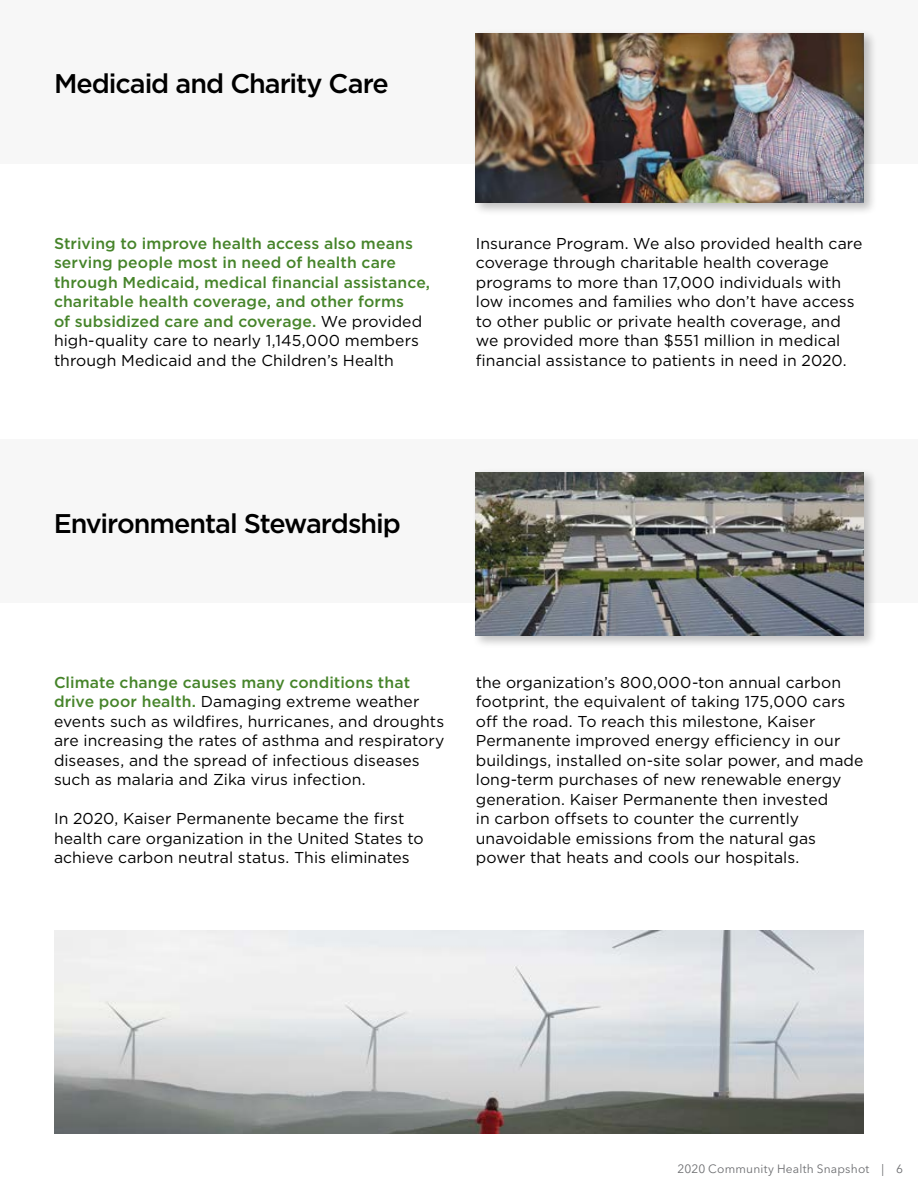
<style>
.page{position:relative;width:918px;height:1188px;background:#fff}
.page>*{position:absolute;margin:0;border:0;box-sizing:border-box;transform-origin:0 0}
.t1{font:500 27px "Gotham";letter-spacing:-.04em;color:#000}
.t2{font:15.75px/19.5px "Gotham";letter-spacing:.005em;color:#000}
.t3{font:500 15.75px/19.5px "Gotham";letter-spacing:.005em;color:#46842a}
.t4{font:12px "Avenir Next LT Pro";letter-spacing:.015em;color:#6d6e71}
.s1{font-weight:400;color:#000}
.s2{font-weight:500;color:#46842a}
</style>
<div class="page">
<div style="left:0;top:0;width:918px;height:164px;background:#f7f7f7"></div>
<img style="left:54px;top:931px;width:810px;height:203px">
<div style="left:0;top:440px;width:918px;height:163px;background:#f7f7f7"></div>
<div style="left:472px;top:468px;width:405px;height:181px;background:#000;opacity:.25"></div>
<img style="left:476px;top:472px;width:388px;height:164px">
<div style="left:472px;top:29px;width:405px;height:187px;background:#000;opacity:.25"></div>
<img style="left:476px;top:33px;width:388px;height:170px">
<h3 class="t1" style="left:54px;top:66px;width:336px">Medicaid and Charity Care</h3>
<p class="t3" style="left:54px;top:233px;width:378px">Striving to improve health access also means serving people most in need of health care through Medicaid, medical financial assistance, charitable health coverage, and other forms<br>of subsidized care and coverage. <span class="s1">We provided high-quality care to nearly 1,145,000 members through Medicaid and the Children’s Health</span></p>
<p class="t2" style="left:476px;top:233px;width:388px">Insurance Program. We also provided health care coverage through charitable health coverage programs to more than 17,000 individuals with low incomes and families who don’t have access to other public or private health coverage, and we provided more than $551 million in medical financial assistance to patients in need in 2020.</p>
<h3 class="t1" style="left:54px;top:505px;width:349px">Environmental Stewardship</h3>
<p class="t2" style="left:54px;top:672px;width:392px"><span class="s2">Climate change causes many conditions that drive poor health.</span> Damaging extreme weather events such as wildfires, hurricanes, and droughts are increasing the rates of asthma and respiratory diseases, and the spread of infectious diseases such as malaria and Zika virus infection.</p>
<p class="t2" style="left:54px;top:809px;width:371px">In 2020, Kaiser Permanente became the first health care organization in the United States to achieve carbon neutral status. This eliminates</p>
<p class="t2" style="left:476px;top:672px;width:389px">the organization’s 800,000-ton annual carbon footprint, the equivalent of taking 175,000 cars off the road. To reach this milestone, Kaiser Permanente improved energy efficiency in our buildings, installed on-site solar power, and made long-term purchases of new renewable energy generation. Kaiser Permanente then invested<br>in carbon offsets to counter the currently unavoidable emissions from the natural gas power that heats and cools our hospitals.</p>
<p class="t4" style="left:677px;top:1161px;width:227px">2020 Community Health Snapshot | 6</p>
</div>
